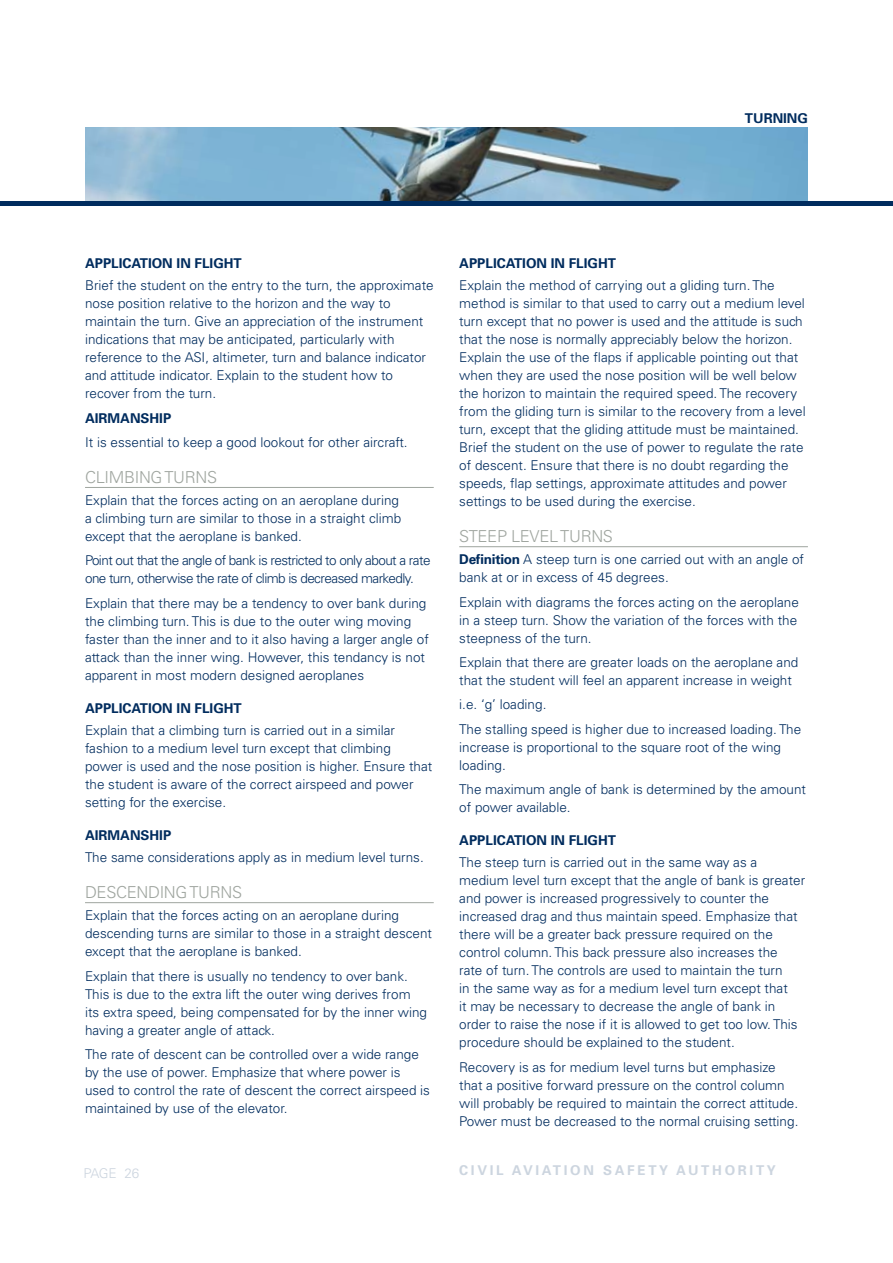
<style>
.page{position:relative;width:893px;height:1263px;background:#fff}
.page>*{position:absolute;margin:0;border:0;box-sizing:border-box;transform-origin:0 0}
.t1{font:300 16.5px "Univers";letter-spacing:-.02em;color:#9fa59f}
.t2{font:300 13.5px/18px "Univers";color:#002c5e}
.t3{font:300 13.5px/18px "Univers";letter-spacing:-.04em;color:#002c5e}
.t4{font:700 13.5px "Univers";color:#002c5e}
.t5{font:700 13.5px "Univers";letter-spacing:.2em;color:#ccd5df}
.t6{font:300 13.5px "Univers";letter-spacing:-.03em;color:#ccd5df}
.s1{font-weight:700}
</style>
<div class="page">
<hr style="left:0;top:202px;width:893px;height:4px;background:#002c5e">
<hr style="left:85px;top:487px;width:349px;height:1px;background:#9fa59f">
<hr style="left:85px;top:902px;width:349px;height:1px;background:#9fa59f">
<hr style="left:459px;top:546px;width:349px;height:1px;background:#9fa59f">
<img style="left:85px;top:128px;width:723px;height:73px">
<p class="t4" style="left:745px;top:110px;width:10px">TURNIN</p>
<p class="t4" style="left:797px;top:110px;width:12px">G</p>
<p class="t4" style="left:85px;top:254px;width:64px">APPLICATION</p>
<p class="t4" style="left:177px;top:254px;width:57px">INFLIGHT</p>
<p class="t2" style="left:85px;top:276px;width:350px">Brief the student on the entry to the turn, the approximate nose position relative to the horizon and the way to maintain the turn. Give an appreciation of the instrument indications that may be anticipated, particularly with reference to the ASI, altimeter, turn and balance indicator and attitude indicator. Explain to the student how to recover from the turn.</p>
<p class="t4" style="left:85px;top:409px;width:88px">AIRMANSHI P</p>
<p class="t2" style="left:85px;top:433px;width:324px">It is essential to keep a good lookout for other aircraft.</p>
<p class="t1" style="left:85px;top:467px;width:134px">CLIMBING TURNS</p>
<p class="t2" style="left:85px;top:491px;width:318px">Explain that the forces acting on an aeroplane during a climbing turn are similar to those in a straight climb except that the aeroplane is banked.</p>
<p class="t3" style="left:85px;top:551px;width:347px">Point out that the angle of bank is restricted to only about a rate one turn, otherwise the rate of climb is decreased markedly.</p>
<p class="t2" style="left:85px;top:594px;width:345px">Explain that there may be a tendency to over bank during the climbing turn. This is due to the outer wing moving faster than the inner and to it also having a larger angle of attack than the inner wing. However, this tendancy is not apparent in most modern designed aeroplanes</p>
<p class="t4" style="left:85px;top:699px;width:64px">APPLICATION</p>
<p class="t4" style="left:177px;top:699px;width:57px">INFLIGHT</p>
<p class="t2" style="left:85px;top:721px;width:349px">Explain that a climbing turn is carried out in a similar fashion to a medium level turn except that climbing<br>power is used and the nose position is higher. Ensure that the student is aware of the correct airspeed and power setting for the exercise.</p>
<p class="t4" style="left:85px;top:826px;width:88px">AIRMANSHI P</p>
<p class="t2" style="left:85px;top:848px;width:340px">The same considerations apply as in medium level turns.</p>
<p class="t1" style="left:85px;top:882px;width:159px">DESCENDING TURNS</p>
<p class="t2" style="left:85px;top:906px;width:349px">Explain that the forces acting on an aeroplane during descending turns are similar to those in a straight descent except that the aeroplane is banked.</p>
<p class="t2" style="left:85px;top:966px;width:344px">Explain that there is usually no tendency to over bank.<br>This is due to the extra lift the outer wing derives from its extra speed, being compensated for by the inner wing having a greater angle of attack.</p>
<p class="t2" style="left:85px;top:1045px;width:346px">The rate of descent can be controlled over a wide range by the use of power. Emphasize that where power is used to control the rate of descent the correct airspeed is maintained by use of the elevator.</p>
<p class="t4" style="left:459px;top:254px;width:64px">APPLICATION</p>
<p class="t4" style="left:551px;top:254px;width:57px">INFLIGHT</p>
<p class="t2" style="left:459px;top:276px;width:348px">Explain the method of carrying out a gliding turn. The method is similar to that used to carry out a medium level turn except that no power is used and the attitude is such that the nose is normally appreciably below the horizon.<br>Explain the use of the flaps if applicable pointing out that when they are used the nose position will be well below the horizon to maintain the required speed. The recovery from the gliding turn is similar to the recovery from a level turn, except that the gliding attitude must be maintained.<br>Brief the student on the use of power to regulate the rate of descent. Ensure that there is no doubt regarding the speeds, flap settings, approximate attitudes and power settings to be used during the exercise.</p>
<p class="t1" style="left:459px;top:526px;width:155px">STEEP LEVEL TURNS</p>
<p class="t2" style="left:459px;top:550px;width:346px"><span class="s1">DEFINITION</span> A steep turn is one carried out with an angle of bank at or in excess of 45 degrees.</p>
<p class="t2" style="left:459px;top:592px;width:341px">Explain with diagrams the forces acting on the aeroplane in a steep turn. Show the variation of the forces with the steepness of the turn.</p>
<p class="t2" style="left:459px;top:653px;width:341px">Explain that there are greater loads on the aeroplane and that the student will feel an apparent increase in weight</p>
<p class="t2" style="left:459px;top:692px;width:344px;line-height:24.5px">i.e. ‘g’ loading.<br>The stalling speed is higher due to increased loading. The</p>
<p class="t2" style="left:459px;top:738px;width:323px">increase is proportional to the square root of the wing loading.</p>
<p class="t2" style="left:459px;top:780px;width:348px">The maximum angle of bank is determined by the amount of power available.</p>
<p class="t4" style="left:459px;top:832px;width:64px">APPLICATION</p>
<p class="t4" style="left:551px;top:832px;width:57px">INFLIGHT</p>
<p class="t2" style="left:459px;top:853px;width:347px">The steep turn is carried out in the same way as a medium level turn except that the angle of bank is greater and power is increased progressively to counter the increased drag and thus maintain speed. Emphasize that there will be a greater back pressure required on the control column. This back pressure also increases the<br>rate of turn. The controls are used to maintain the turn<br>in the same way as for a medium level turn except that<br>it may be necessary to decrease the angle of bank in order to raise the nose if it is allowed to get too low. This procedure should be explained to the student.</p>
<p class="t2" style="left:459px;top:1057px;width:341px">Recovery is as for medium level turns but emphasize that a positive forward pressure on the control column will probably be required to maintain the correct attitude.<br>Power must be decreased to the normal cruising setting.</p>
<p class="t6" style="left:83px;top:1165px;width:58px">PAGE 26</p>
<p class="t5" style="left:459px;top:1162px;width:318px">CIVIL AVIATION SA FETY AUTHORITY</p>
</div>
